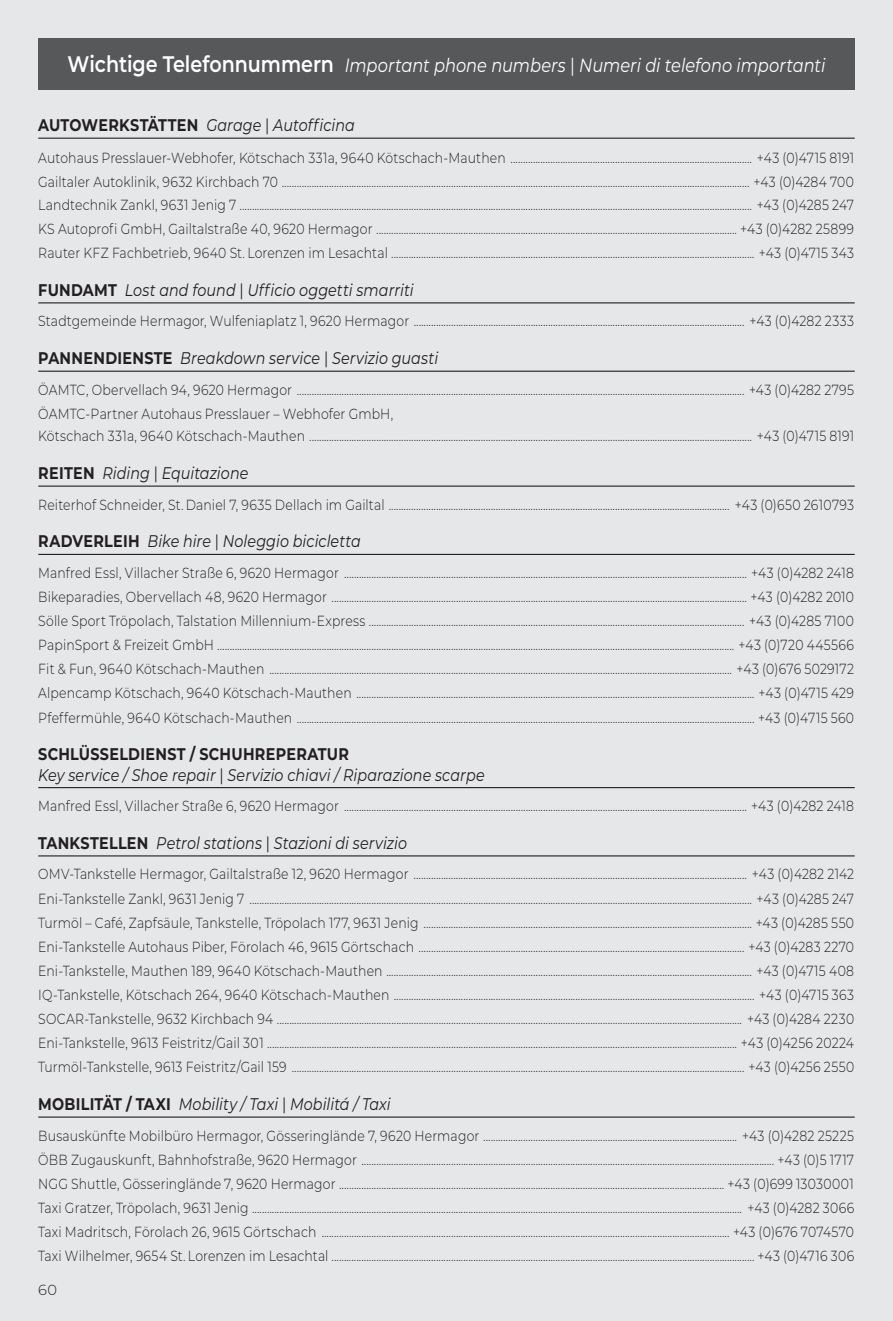
<style>
.page{position:relative;width:893px;height:1321px;background:#fff}
.page>*{position:absolute;margin:0;border:0;box-sizing:border-box;transform-origin:0 0}
.t1{font:italic 19.12px "Montserrat";color:#fff;scale:.85 1}
.t2{font:italic 16.88px/20.2px "Montserrat";letter-spacing:.005em;color:#231f20;scale:.85 1}
.t3{font:300 14.62px/24.1px "Montserrat";letter-spacing:.01em;color:#231f20;text-align:justify;scale:.85 1}
.t4{font:300 14.62px "Montserrat";letter-spacing:.01em;color:#231f20}
.s1{font-weight:600;font-style:normal;font-size:22.5px}
.s2{font-style:normal}
.s3{font-weight:700;font-style:normal}
</style>
<div class="page">
<div style="left:0;top:0;width:893px;height:1320px;background:#e6e7e9"></div>
<div style="left:38px;top:38px;width:817px;height:51px;background:#57585a"></div>
<hr style="left:38px;top:138px;width:817px;height:1px;background:#231f20">
<hr style="left:38px;top:302px;width:817px;height:1px;background:#231f20">
<hr style="left:38px;top:370px;width:817px;height:2px;background:#231f20">
<hr style="left:38px;top:485px;width:817px;height:1px;background:#231f20">
<hr style="left:38px;top:554px;width:817px;height:1px;background:#231f20">
<hr style="left:38px;top:787px;width:817px;height:1px;background:#231f20">
<hr style="left:38px;top:855px;width:817px;height:1px;background:#231f20">
<hr style="left:38px;top:1116px;width:817px;height:1px;background:#231f20">
<h1 class="t1" style="left:68px;top:58px;width:893px"><span class="s1">Wichtige Telefonnummern</span> Important phone numbers <span class="s2">|</span> Numeri di telefono importanti</h1>
<p class="t2" style="left:38px;top:116px;width:374px"><span class="s3">AUTOWERKSTÄTTEN</span> Garage <span class="s2">|</span> Autofficina</p>
<p class="t3" style="left:38px;top:147px;width:961px">Autohaus Presslauer-Webhofer, Kötschach 331a, 9640 Kötschach-Mauthen ................................................................................................. +43 (0)4715 8191<br>Gailtaler Autoklinik, 9632 Kirchbach 70 ............................................................................................................................................................................................ +43 (0)4284 700</p>
<p class="t3" style="left:38px;top:194px;width:961px">Landtechnik Zankl, 9631 Jenig 7 .............................................................................................................................................................................................................. +43 (0)4285 247<br>KS Autoprofi GmbH, Gailtalstraße 40, 9620 Hermagor ................................................................................................................................................. +43 (0)4282 25899<br>Rauter KFZ Fachbetrieb, 9640 St. Lorenzen im Lesachtal .................................................................................................................................................. +43 (0)4715 343</p>
<p class="t2" style="left:38px;top:281px;width:443px"><span class="s3">FUNDAMT</span> Lost and found <span class="s2">|</span> Ufficio oggetti smarriti</p>
<p class="t3" style="left:38px;top:310px;width:961px">Stadtgemeinde Hermagor, Wulfeniaplatz 1, 9620 Hermagor ..................................................................................................................................... +43 (0)4282 2333</p>
<p class="t2" style="left:38px;top:349px;width:472px"><span class="s3">PANNENDIENSTE</span> Breakdown service <span class="s2">|</span> Servizio guasti</p>
<p class="t3" style="left:38px;top:378px;width:961px">ÖAMTC, Obervellach 94, 9620 Hermagor .................................................................................................................................................................................... +43 (0)4282 2795<br>ÖAMTC-Partner Autohaus Presslauer – Webhofer GmbH,</p>
<p class="t3" style="left:38px;top:425px;width:961px">Kötschach 331a, 9640 Kötschach-Mauthen .................................................................................................................................................................................. +43 (0)4715 8191</p>
<p class="t2" style="left:38px;top:464px;width:249px"><span class="s3">REITEN</span> Riding <span class="s2">|</span> Equitazione</p>
<p class="t3" style="left:38px;top:493px;width:961px">Reiterhof Schneider, St. Daniel 7, 9635 Dellach im Gailtal ......................................................................................................................................... +43 (0)650 2610793</p>
<p class="t2" style="left:38px;top:532px;width:381px"><span class="s3">RADVERLEIH</span> Bike hire <span class="s2">|</span> Noleggio bicicletta</p>
<p class="t3" style="left:38px;top:561px;width:961px">Manfred Essl, Villacher Straße 6, 9620 Hermagor .................................................................................................................................................................. +43 (0)4282 2418<br>Bikeparadies, Obervellach 48, 9620 Hermagor ....................................................................................................................................................................... +43 (0)4282 2010<br>Sölle Sport Tröpolach, Talstation Millennium-Express ....................................................................................................................................................... +43 (0)4285 7100<br>PapinSport &amp; Freizeit GmbH ................................................................................................................................................................................................................ +43 (0)720 445566<br>Fit &amp; Fun, 9640 Kötschach-Mauthen .......................................................................................................................................................................................... +43 (0)676 5029172<br>Alpencamp Kötschach, 9640 Kötschach-Mauthen ................................................................................................................................................................ +43 (0)4715 429<br>Pfeffermühle, 9640 Kötschach-Mauthen ........................................................................................................................................................................................ +43 (0)4715 560</p>
<p class="t2" style="left:38px;top:745px;width:527px"><span class="s3">SCHLÜSSELDIENST / SCHUHREPERATUR<br></span>Key service / Shoe repair <span class="s2">|</span> Servizio chiavi / Riparazione scarpe</p>
<p class="t3" style="left:38px;top:795px;width:961px">Manfred Essl, Villacher Straße 6, 9620 Hermagor .................................................................................................................................................................. +43 (0)4282 2418</p>
<p class="t2" style="left:38px;top:834px;width:435px"><span class="s3">TANKSTELLEN</span> Petrol stations <span class="s2">|</span> Stazioni di servizio</p>
<p class="t3" style="left:38px;top:863px;width:961px">OMV-Tankstelle Hermagor, Gailtalstraße 12, 9620 Hermagor ...................................................................................................................................... +43 (0)4282 2142<br>Eni-Tankstelle Zankl, 9631 Jenig 7 .......................................................................................................................................................................................................... +43 (0)4285 247<br>Turmöl – Café, Zapfsäule, Tankstelle, Tröpolach 177, 9631 Jenig .................................................................................................................................... +43 (0)4285 550<br>Eni-Tankstelle Autohaus Piber, Förolach 46, 9615 Görtschach ................................................................................................................................... +43 (0)4283 2270<br>Eni-Tankstelle, Mauthen 189, 9640 Kötschach-Mauthen ................................................................................................................................................... +43 (0)4715 408<br>IQ-Tankstelle, Kötschach 264, 9640 Kötschach-Mauthen ................................................................................................................................................. +43 (0)4715 363<br>SOCAR-Tankstelle, 9632 Kirchbach 94 ........................................................................................................................................................................................... +43 (0)4284 2230<br>Eni-Tankstelle, 9613 Feistritz/Gail 301 ............................................................................................................................................................................................. +43 (0)4256 20224<br>Turmöl-Tankstelle, 9613 Feistritz/Gail 159 ...................................................................................................................................................................................... +43 (0)4256 2550</p>
<p class="t2" style="left:38px;top:1095px;width:416px"><span class="s3">MOBILITÄT / TAXI</span> Mobility / Taxi <span class="s2">|</span> Mobilitá / Taxi</p>
<p class="t3" style="left:38px;top:1124px;width:961px">Busauskünfte Mobilbüro Hermagor, Gösseringlände 7, 9620 Hermagor ...................................................................................................... +43 (0)4282 25225<br>ÖBB Zugauskunft, Bahnhofstraße, 9620 Hermagor ...................................................................................................................................................................... +43 (0)5 1717<br>NGG Shuttle, Gösseringlände 7, 9620 Hermagor ........................................................................................................................................................... +43 (0)699 13030001<br>Taxi Gratzer, Tröpolach, 9631 Jenig ..................................................................................................................................................................................................... +43 (0)4282 3066<br>Taxi Madritsch, Förolach 26, 9615 Görtschach .................................................................................................................................................................... +43 (0)676 7074570<br>Taxi Wilhelmer, 9654 St. Lorenzen im Lesachtal .......................................................................................................................................................................... +43 (0)4716 306</p>
<p class="t4" style="left:38px;top:1283px;width:20px">60</p>
</div>
